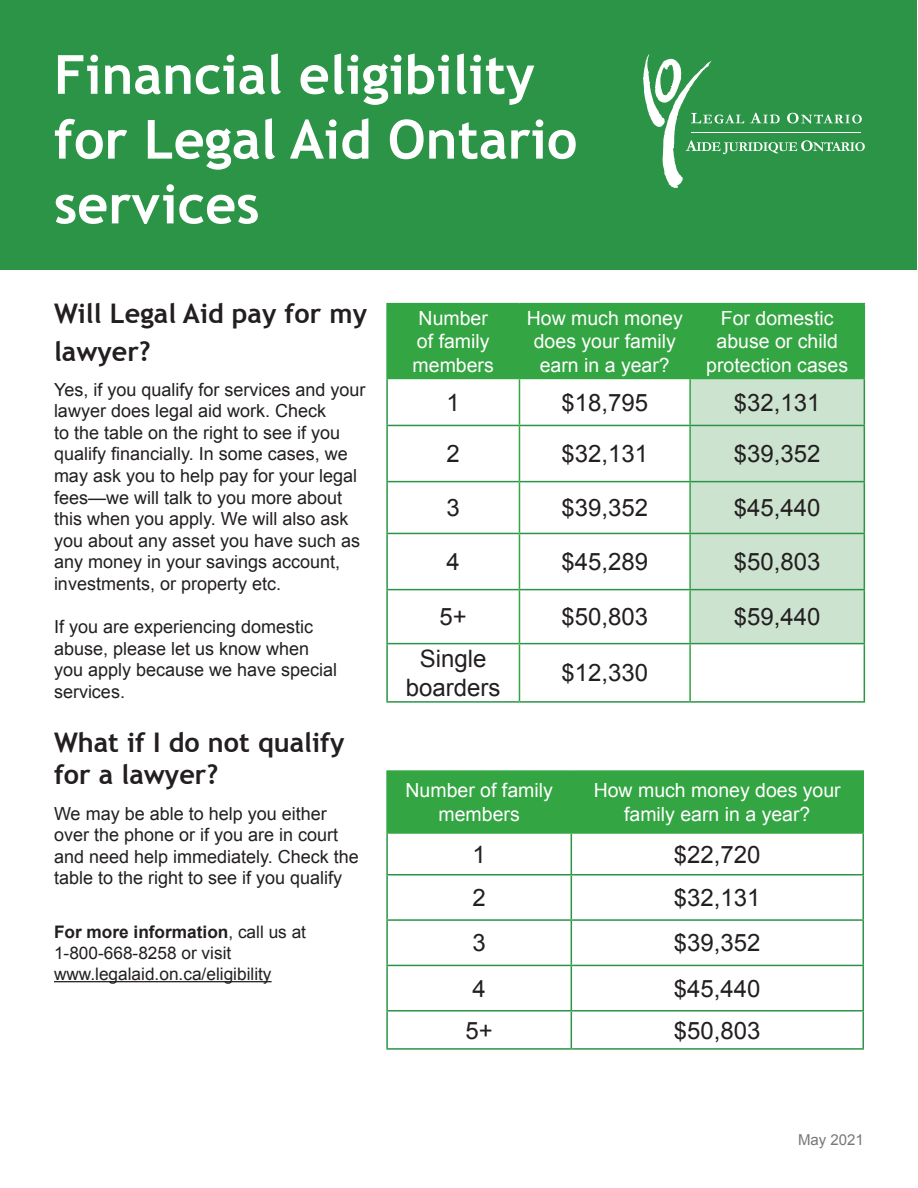
<style>
.page{position:relative;width:918px;height:1188px;background:#fff}
.page>*{position:absolute;margin:0;border:0;box-sizing:border-box;transform-origin:0 0}
.Heading_1__title{font:700 54px/64.8px "Trebuchet MS";color:#fff}
.Heading_3{font:700 27px/32.4px "Trebuchet MS";color:#231f20}
.Heading_2{font:700 27px/37.8px "Trebuchet MS";color:#231f20}
.t1{font:24px/28.8px "Arial";color:#231f20;text-align:center}
.t2{font:19.5px/23.4px "Arial";color:#fff;text-align:center}
.t3{font:18px/21.6px "Arial";color:#231f20}
.t4{font:17.25px/20.7px "Arial";color:#231f20}
.t5{font:15px "Arial";color:#777877}
.s1{font-weight:700}
</style>
<div class="page">
<div style="left:1px;top:0;width:916px;height:270px;background:#2b9447"></div>
<svg style="left:643px;top:54px;width:222px;height:134px"></svg>
<hr style="left:54px;top:981px;width:218px;height:1px;background:#231f20">
<div style="left:388px;top:772px;width:474px;height:60px;background:#33a542"></div>
<hr style="left:386px;top:770px;width:185px;height:2px;background:#33a542">
<hr style="left:386px;top:772px;width:2px;height:60px;background:#33a542">
<hr style="left:571px;top:770px;width:293px;height:2px;background:#33a542">
<hr style="left:571px;top:772px;width:1px;height:60px;background:#33a542">
<hr style="left:862px;top:772px;width:2px;height:60px;background:#33a542">
<hr style="left:386px;top:832px;width:185px;height:2px;background:#33a542">
<hr style="left:571px;top:832px;width:293px;height:2px;background:#33a542">
<hr style="left:386px;top:834px;width:2px;height:40px;background:#2b9447">
<hr style="left:571px;top:834px;width:1px;height:40px;background:#2b9447">
<hr style="left:862px;top:834px;width:2px;height:40px;background:#2b9447">
<hr style="left:386px;top:874px;width:185px;height:1px;background:#2b9447">
<hr style="left:386px;top:875px;width:2px;height:44px;background:#2b9447">
<hr style="left:571px;top:874px;width:293px;height:1px;background:#2b9447">
<hr style="left:571px;top:875px;width:1px;height:44px;background:#2b9447">
<hr style="left:862px;top:875px;width:2px;height:44px;background:#2b9447">
<hr style="left:386px;top:919px;width:185px;height:2px;background:#2b9447">
<hr style="left:386px;top:921px;width:2px;height:44px;background:#2b9447">
<hr style="left:571px;top:919px;width:293px;height:2px;background:#2b9447">
<hr style="left:571px;top:921px;width:1px;height:44px;background:#2b9447">
<hr style="left:862px;top:921px;width:2px;height:44px;background:#2b9447">
<hr style="left:386px;top:965px;width:185px;height:1px;background:#2b9447">
<hr style="left:386px;top:966px;width:2px;height:44px;background:#2b9447">
<hr style="left:571px;top:965px;width:293px;height:1px;background:#2b9447">
<hr style="left:571px;top:966px;width:1px;height:44px;background:#2b9447">
<hr style="left:862px;top:966px;width:2px;height:44px;background:#2b9447">
<hr style="left:386px;top:1010px;width:185px;height:2px;background:#2b9447">
<hr style="left:386px;top:1012px;width:2px;height:36px;background:#2b9447">
<hr style="left:571px;top:1010px;width:293px;height:2px;background:#2b9447">
<hr style="left:571px;top:1012px;width:1px;height:36px;background:#2b9447">
<hr style="left:862px;top:1012px;width:2px;height:36px;background:#2b9447">
<hr style="left:386px;top:1048px;width:185px;height:2px;background:#2b9447">
<hr style="left:571px;top:1048px;width:293px;height:2px;background:#2b9447">
<div style="left:388px;top:304px;width:476px;height:74px;background:#33a542"></div>
<div style="left:691px;top:379px;width:173px;height:264px;background:#cce3d0"></div>
<hr style="left:386px;top:303px;width:133px;height:1px;background:#33a542">
<hr style="left:386px;top:304px;width:2px;height:74px;background:#33a542">
<hr style="left:519px;top:303px;width:171px;height:1px;background:#33a542">
<hr style="left:519px;top:304px;width:1px;height:74px;background:#33a542">
<hr style="left:690px;top:303px;width:175px;height:1px;background:#33a542">
<hr style="left:689px;top:304px;width:2px;height:74px;background:#33a542">
<hr style="left:864px;top:304px;width:1px;height:74px;background:#33a542">
<hr style="left:386px;top:378px;width:133px;height:1px;background:#33a542">
<hr style="left:519px;top:378px;width:171px;height:1px;background:#33a542">
<hr style="left:690px;top:378px;width:175px;height:1px;background:#33a542">
<hr style="left:519px;top:379px;width:1px;height:46px;background:#33a542">
<hr style="left:689px;top:379px;width:2px;height:46px;background:#33a542">
<hr style="left:519px;top:426px;width:1px;height:55px;background:#33a542">
<hr style="left:689px;top:426px;width:2px;height:55px;background:#33a542">
<hr style="left:519px;top:482px;width:1px;height:51px;background:#33a542">
<hr style="left:689px;top:482px;width:2px;height:51px;background:#33a542">
<hr style="left:519px;top:534px;width:1px;height:55px;background:#33a542">
<hr style="left:689px;top:534px;width:2px;height:55px;background:#33a542">
<hr style="left:519px;top:590px;width:1px;height:53px;background:#33a542">
<hr style="left:689px;top:590px;width:2px;height:53px;background:#33a542">
<hr style="left:519px;top:644px;width:1px;height:57px;background:#33a542">
<hr style="left:689px;top:644px;width:2px;height:57px;background:#33a542">
<hr style="left:386px;top:379px;width:2px;height:46px;background:#2b9447">
<hr style="left:864px;top:379px;width:1px;height:46px;background:#2b9447">
<hr style="left:386px;top:425px;width:133px;height:1px;background:#2b9447">
<hr style="left:386px;top:426px;width:2px;height:55px;background:#2b9447">
<hr style="left:519px;top:425px;width:171px;height:1px;background:#2b9447">
<hr style="left:690px;top:425px;width:175px;height:1px;background:#2b9447">
<hr style="left:864px;top:426px;width:1px;height:55px;background:#2b9447">
<hr style="left:386px;top:481px;width:133px;height:1px;background:#2b9447">
<hr style="left:386px;top:482px;width:2px;height:51px;background:#2b9447">
<hr style="left:519px;top:481px;width:171px;height:1px;background:#2b9447">
<hr style="left:690px;top:481px;width:175px;height:1px;background:#2b9447">
<hr style="left:864px;top:482px;width:1px;height:51px;background:#2b9447">
<hr style="left:386px;top:533px;width:133px;height:1px;background:#2b9447">
<hr style="left:386px;top:534px;width:2px;height:55px;background:#2b9447">
<hr style="left:519px;top:533px;width:171px;height:1px;background:#2b9447">
<hr style="left:690px;top:533px;width:175px;height:1px;background:#2b9447">
<hr style="left:864px;top:534px;width:1px;height:55px;background:#2b9447">
<hr style="left:386px;top:589px;width:133px;height:1px;background:#2b9447">
<hr style="left:386px;top:590px;width:2px;height:53px;background:#2b9447">
<hr style="left:519px;top:589px;width:171px;height:1px;background:#2b9447">
<hr style="left:690px;top:589px;width:175px;height:1px;background:#2b9447">
<hr style="left:864px;top:590px;width:1px;height:53px;background:#2b9447">
<hr style="left:386px;top:643px;width:133px;height:1px;background:#2b9447">
<hr style="left:386px;top:644px;width:2px;height:57px;background:#2b9447">
<hr style="left:519px;top:643px;width:171px;height:1px;background:#2b9447">
<hr style="left:690px;top:643px;width:175px;height:1px;background:#2b9447">
<hr style="left:864px;top:644px;width:1px;height:57px;background:#2b9447">
<hr style="left:386px;top:701px;width:133px;height:2px;background:#2b9447">
<hr style="left:519px;top:701px;width:171px;height:2px;background:#2b9447">
<hr style="left:690px;top:701px;width:175px;height:2px;background:#2b9447">
<h1 class="Heading_1__title" style="left:54px;top:42px;width:525px">Financial eligibility for Legal Aid Ontario services</h1>
<h2 class="Heading_2" style="left:54px;top:294px;width:315px">Will Legal Aid pay for my lawyer?</h2>
<p class="t3" style="left:54px;top:379px;width:313px">Yes, if you qualify for services and your lawyer does legal aid work. Check<br>to the table on the right to see if you qualify financially. In some cases, we may ask you to help pay for your legal fees—we will talk to you more about this when you apply. We will also ask you about any asset you have such as any money in your savings account, investments, or property etc.</p>
<p class="t3" style="left:54px;top:616px;width:285px">If you are experiencing domestic abuse, please let us know when you apply because we have special services.</p>
<h3 class="Heading_3" style="left:54px;top:726px;width:292px">What if I do not qualify for a lawyer?</h3>
<p class="t3" style="left:54px;top:803px;width:306px">We may be able to help you either over the phone or if you are in court and need help immediately. Check the table to the right to see if you qualify</p>
<p class="t4" style="left:54px;top:922px;width:254px"><span class="s1">For more information</span>, call us at<br>1‑800‑668-8258 or visit</p>
<p class="t4" style="left:54px;top:964px;width:219px">www.legalaid.on.ca/eligibility</p>
<p class="t2" style="left:413px;top:306px;width:83px">Number of family members</p>
<p class="t2" style="left:527px;top:306px;width:158px">How much money does your family earn in a year?</p>
<p class="t2" style="left:706px;top:306px;width:143px">For domestic abuse or child protection cases</p>
<p class="t1" style="left:447px;top:388px;width:15px">1</p>
<p class="t1" style="left:561px;top:388px;width:88px">$18,795</p>
<p class="t1" style="left:734px;top:388px;width:88px">$32,131</p>
<p class="t1" style="left:447px;top:440px;width:15px">2</p>
<p class="t1" style="left:561px;top:440px;width:88px">$32,131</p>
<p class="t1" style="left:734px;top:440px;width:88px">$39,352</p>
<p class="t1" style="left:447px;top:494px;width:15px">3</p>
<p class="t1" style="left:561px;top:494px;width:88px">$39,352</p>
<p class="t1" style="left:734px;top:494px;width:88px">$45,440</p>
<p class="t1" style="left:447px;top:548px;width:15px">4</p>
<p class="t1" style="left:561px;top:548px;width:88px">$45,289</p>
<p class="t1" style="left:734px;top:548px;width:88px">$50,803</p>
<p class="t1" style="left:440px;top:603px;width:29px">5+</p>
<p class="t1" style="left:561px;top:603px;width:88px">$50,803</p>
<p class="t1" style="left:734px;top:603px;width:88px">$59,440</p>
<p class="t1" style="left:406px;top:645px;width:96px">Single boarders</p>
<p class="t1" style="left:561px;top:659px;width:88px">$12,330</p>
<p class="t2" style="left:406px;top:779px;width:149px">Number of family members</p>
<p class="t2" style="left:594px;top:779px;width:249px">How much money does your family earn in a year?</p>
<p class="t1" style="left:473px;top:840px;width:15px">1</p>
<p class="t1" style="left:674px;top:840px;width:88px">$22,720</p>
<p class="t1" style="left:473px;top:884px;width:15px">2</p>
<p class="t1" style="left:674px;top:884px;width:88px">$32,131</p>
<p class="t1" style="left:473px;top:929px;width:15px">3</p>
<p class="t1" style="left:674px;top:929px;width:88px">$39,352</p>
<p class="t1" style="left:473px;top:974px;width:15px">4</p>
<p class="t1" style="left:674px;top:974px;width:88px">$45,440</p>
<p class="t1" style="left:466px;top:1016px;width:29px">5+</p>
<p class="t1" style="left:674px;top:1016px;width:88px">$50,803</p>
<p class="t5" style="left:798px;top:1130px;width:67px">May 2021</p>
</div>
